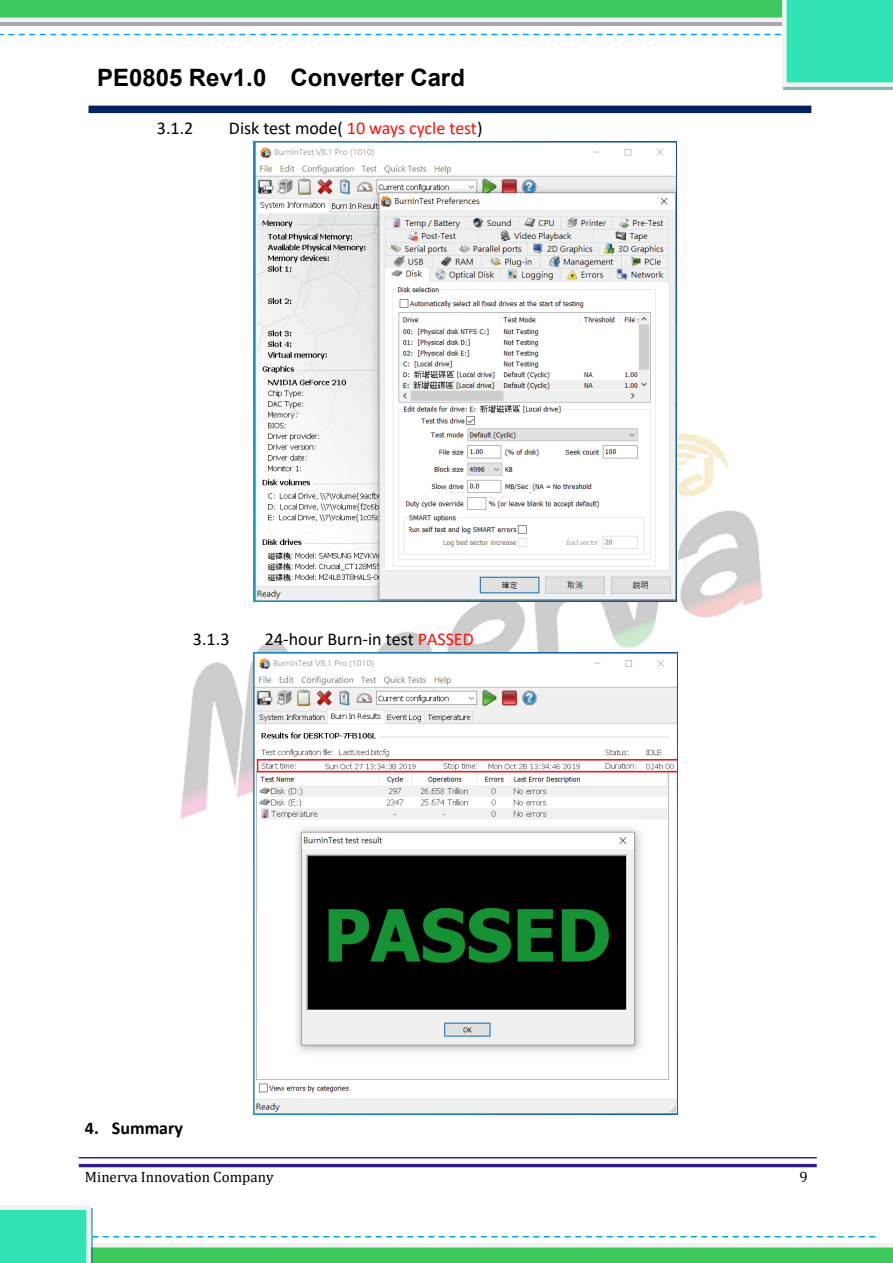
<style>
.page{position:relative;width:893px;height:1263px;background:#fff}
.page>*{position:absolute;margin:0;border:0;box-sizing:border-box;transform-origin:0 0}
.t1{font:700 24px "Arial";color:#000}
.t2{font:18px "Calibri";color:#000}
.t3{font:18px "Calibri";letter-spacing:-.005em;color:#fa0f0c}
.t4{font:700 18px "Calibri";color:#000}
.t5{font:15px "Cambria";color:#000}
.s1{color:#000}
.s2{color:#fa0f0c}
</style>
<div class="page">
<div style="left:88px;top:106px;width:723px;height:7px;background:#002060"></div>
<img style="left:180px;top:433px;width:583px;height:649px">
<hr style="left:79px;top:1164px;width:738px;height:3px;background:#351c86">
<hr style="left:79px;top:1157px;width:738px;height:1px;background:#351c86">
<svg style="left:0;top:1206px;width:893px;height:57px"></svg>
<div style="left:784px;top:0;width:109px;height:90px;background:#7fb7c2"></div>
<svg style="left:0;top:0;width:893px;height:87px"></svg>
<img style="left:253px;top:142px;width:424px;height:459px">
<img style="left:253px;top:653px;width:424px;height:462px">
<h1 class="t1" style="left:97px;top:61px;width:370px">PE0805 Rev1.0 Converter Card</h1>
<p class="t2" style="left:157px;top:116px;width:38px">3.1.2</p>
<p class="t3" style="left:229px;top:116px;width:255px"><span class="s1">Disk test mode(</span> 10 ways cycle test<span class="s1">)</span></p>
<p class="t2" style="left:193px;top:626px;width:38px">3.1.3</p>
<p class="t2" style="left:265px;top:626px;width:210px">24-hour Burn-in test <span class="s2">PASSED</span></p>
<p class="t4" style="left:85px;top:1115px;width:100px">4. Summary</p>
<p class="t5" style="left:85px;top:1168px;width:190px">Minerva Innovation Company</p>
<p class="t5" style="left:800px;top:1168px;width:10px">9</p>
</div>
